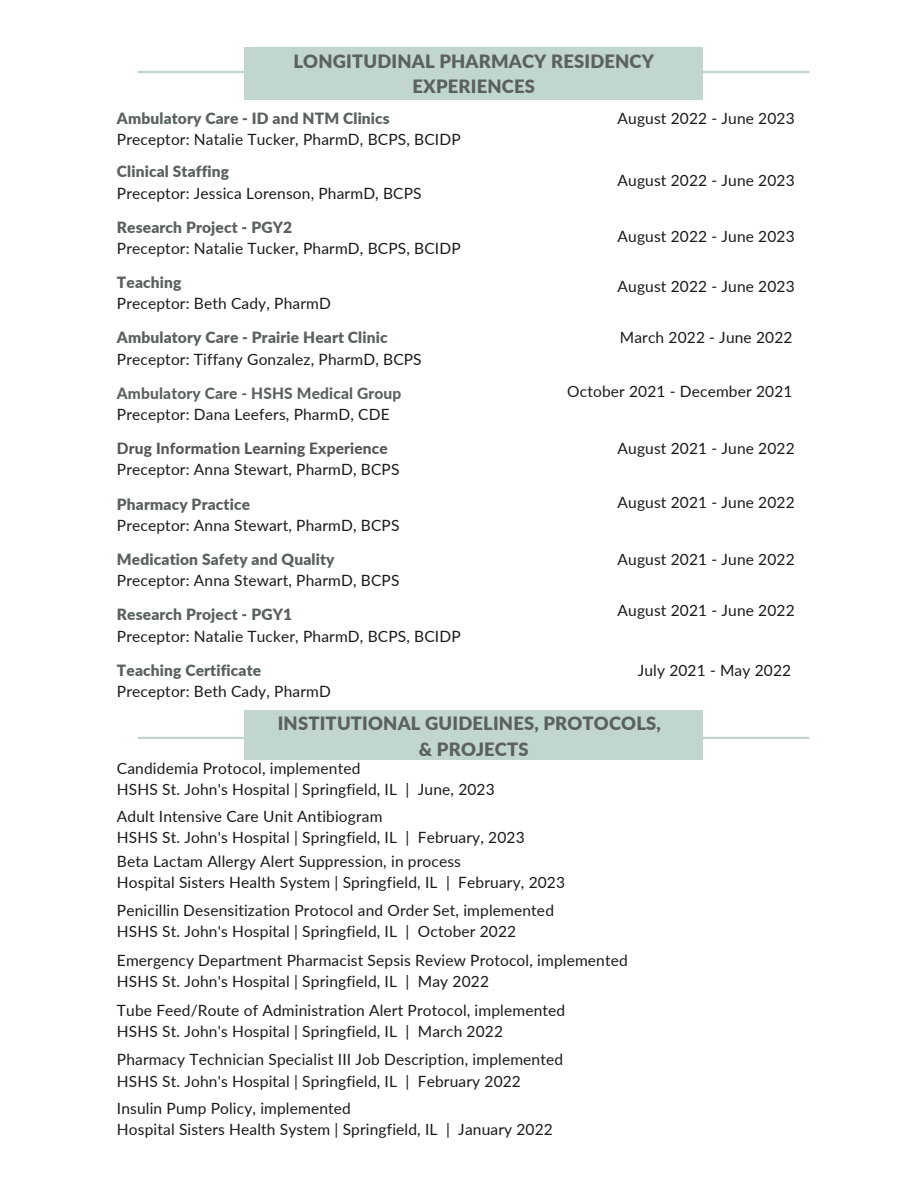
<style>
.page{position:relative;width:918px;height:1188px;background:#fff}
.page>*{position:absolute;margin:0;border:0;box-sizing:border-box;transform-origin:0 0}
.t1{font:900 18.3px/25.3px "Lato";letter-spacing:.01em;color:#5a6160;text-align:center}
.t2{font:15.45px "Lato";letter-spacing:.01em;color:#1a1a1a}
.t3{font:900 15.45px "Lato";letter-spacing:.01em;color:#5a6160}
.t4{font:800 15.45px "Lato";letter-spacing:.01em;color:#545454}
.t5{font:800 15.45px "Lato";letter-spacing:.01em;color:#5a6160}
</style>
<div class="page">
<hr style="left:138px;top:71px;width:671px;height:2px;background:#c2d6d1">
<div style="left:245px;top:47px;width:458px;height:52px;background:#c2d6d1"></div>
<hr style="left:138px;top:737px;width:671px;height:2px;background:#c2d6d1">
<div style="left:245px;top:711px;width:458px;height:49px;background:#c2d6d1"></div>
<p class="t1" style="left:293px;top:48px;width:362px">LONGITUDINAL PHARMACY RESIDENCY<br>EXPERIENCES</p>
<p class="t3" style="left:117px;top:109px;width:274px">Ambulatory Care - ID and NTM Clinics</p>
<p class="t2" style="left:117px;top:130px;width:345px">Preceptor: Natalie Tucker, PharmD, BCPS, BCIDP</p>
<p class="t2" style="left:618px;top:109px;width:179px">August 2022 - June 2023</p>
<p class="t3" style="left:117px;top:162px;width:114px">Clinical Staffing</p>
<p class="t2" style="left:117px;top:183px;width:306px">Preceptor: Jessica Lorenson, PharmD, BCPS</p>
<p class="t3" style="left:117px;top:217px;width:177px">Research Project - PGY2</p>
<p class="t2" style="left:117px;top:239px;width:345px">Preceptor: Natalie Tucker, PharmD, BCPS, BCIDP</p>
<p class="t3" style="left:117px;top:273px;width:66px">Teaching</p>
<p class="t2" style="left:117px;top:294px;width:215px">Preceptor: Beth Cady, PharmD</p>
<p class="t3" style="left:117px;top:328px;width:272px">Ambulatory Care - Prairie Heart Clinic</p>
<p class="t2" style="left:117px;top:349px;width:306px">Preceptor: Tiffany Gonzalez, PharmD, BCPS</p>
<p class="t5" style="left:117px;top:383px;width:286px">Ambulatory Care - HSHS Medical Group</p>
<p class="t2" style="left:117px;top:405px;width:274px">Preceptor: Dana Leefers, PharmD, CDE</p>
<p class="t4" style="left:117px;top:439px;width:272px">Drug Information Learning Experience</p>
<p class="t2" style="left:117px;top:460px;width:284px">Preceptor: Anna Stewart, PharmD, BCPS</p>
<p class="t2" style="left:618px;top:171px;width:179px">August 2022 - June 2023</p>
<p class="t2" style="left:618px;top:226px;width:179px">August 2022 - June 2023</p>
<p class="t2" style="left:618px;top:277px;width:179px">August 2022 - June 2023</p>
<p class="t2" style="left:620px;top:328px;width:174px">March 2022 - June 2022</p>
<p class="t2" style="left:567px;top:382px;width:227px">October 2021 - December 2021</p>
<p class="t2" style="left:618px;top:439px;width:179px">August 2021 - June 2022</p>
<p class="t3" style="left:117px;top:494px;width:135px">Pharmacy Practice</p>
<p class="t2" style="left:618px;top:493px;width:179px">August 2021 - June 2022</p>
<p class="t2" style="left:117px;top:516px;width:284px">Preceptor: Anna Stewart, PharmD, BCPS</p>
<p class="t3" style="left:117px;top:550px;width:219px">Medication Safety and Quality</p>
<p class="t2" style="left:117px;top:571px;width:284px">Preceptor: Anna Stewart, PharmD, BCPS</p>
<p class="t2" style="left:618px;top:550px;width:179px">August 2021 - June 2022</p>
<p class="t3" style="left:117px;top:605px;width:177px">Research Project - PGY1</p>
<p class="t2" style="left:117px;top:626px;width:345px">Preceptor: Natalie Tucker, PharmD, BCPS, BCIDP</p>
<p class="t3" style="left:117px;top:660px;width:146px">Teaching Certificate</p>
<p class="t2" style="left:117px;top:682px;width:215px">Preceptor: Beth Cady, PharmD</p>
<p class="t2" style="left:618px;top:601px;width:179px">August 2021 - June 2022</p>
<p class="t2" style="left:638px;top:660px;width:155px">July 2021 - May 2022</p>
<p class="t1" style="left:278px;top:711px;width:385px">INSTITUTIONAL GUIDELINES, PROTOCOLS, &amp; PROJECTS</p>
<p class="t2" style="left:117px;top:758px;width:245px">Candidemia Protocol, implemented</p>
<p class="t2" style="left:117px;top:780px;width:379px">HSHS St. John's Hospital | Springfield, IL | June, 2023</p>
<p class="t2" style="left:117px;top:807px;width:267px">Adult Intensive Care Unit Antibiogram</p>
<p class="t2" style="left:117px;top:828px;width:409px">HSHS St. John's Hospital | Springfield, IL | February, 2023</p>
<p class="t2" style="left:117px;top:852px;width:346px">Beta Lactam Allergy Alert Suppression, in process</p>
<p class="t2" style="left:117px;top:873px;width:450px">Hospital Sisters Health System | Springfield, IL | February, 2023</p>
<p class="t2" style="left:117px;top:901px;width:439px">Penicillin Desensitization Protocol and Order Set, implemented</p>
<p class="t2" style="left:117px;top:922px;width:401px">HSHS St. John's Hospital | Springfield, IL | October 2022</p>
<p class="t2" style="left:117px;top:950px;width:512px">Emergency Department Pharmacist Sepsis Review Protocol, implemented</p>
<p class="t2" style="left:117px;top:971px;width:374px">HSHS St. John's Hospital | Springfield, IL | May 2022</p>
<p class="t2" style="left:117px;top:1001px;width:450px">Tube Feed/Route of Administration Alert Protocol, implemented</p>
<p class="t2" style="left:117px;top:1022px;width:388px">HSHS St. John's Hospital | Springfield, IL | March 2022</p>
<p class="t2" style="left:117px;top:1050px;width:448px">Pharmacy Technician Specialist III Job Description, implemented</p>
<p class="t2" style="left:117px;top:1071px;width:406px">HSHS St. John's Hospital | Springfield, IL | February 2022</p>
<p class="t2" style="left:117px;top:1098px;width:236px">Insulin Pump Policy, implemented</p>
<p class="t2" style="left:117px;top:1119px;width:437px">Hospital Sisters Health System | Springfield, IL | January 2022</p>
</div>
